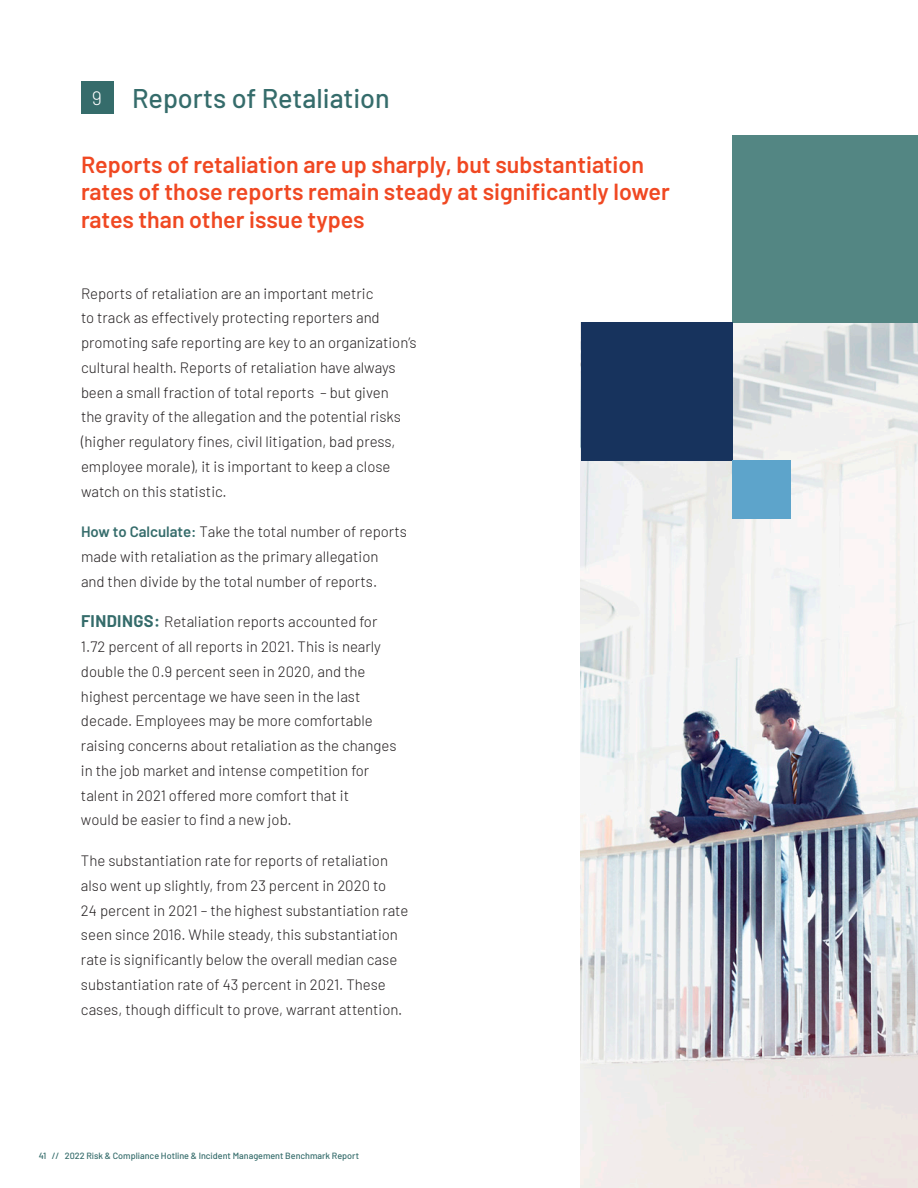
<style>
.page{position:relative;width:918px;height:1188px;background:#fff}
.page>*{position:absolute;margin:0;border:0;box-sizing:border-box;transform-origin:0 0}
.t1{font:500 27px "Barlow";color:#356c6b}
.t2{font:600 23.25px/27.9px "Barlow";color:#f04822}
.t3{font:300 15px/24.8px "Barlow";color:#231f20}
.t4{font:500 9px "Barlow";color:#356c6b}
.s1{font-weight:300;font-size:19.5px;color:#fff}
.s2{font-weight:600;color:#356c6b}
.s3{font-weight:700;font-size:16.5px;color:#356c6b}
</style>
<div class="page">
<div style="left:81px;top:81px;width:33px;height:33px;background:#356c6b"></div>
<img style="left:580px;top:322px;width:338px;height:866px">
<div style="left:733px;top:135px;width:185px;height:187px;background:#538683"></div>
<div style="left:581px;top:322px;width:152px;height:138px;background:#17335d"></div>
<div style="left:733px;top:460px;width:58px;height:59px;background:#5da4cb"></div>
<h1 class="t1" style="left:92px;top:79px;width:300px"><span class="s1">9</span> Reports of Retaliation</h1>
<h2 class="t2" style="left:81px;top:148px;width:590px">Reports of retaliation are up sharply, but substantiation rates of those reports remain steady at significantly lower rates than other issue types</h2>
<p class="t3" style="left:81px;top:280px;width:337px">Reports of retaliation are an important metric<br>to track as effectively protecting reporters and promoting safe reporting are key to an organization’s cultural health. Reports of retaliation have always been a small fraction of total reports – but given<br>the gravity of the allegation and the potential risks (higher regulatory fines, civil litigation, bad press, employee morale), it is important to keep a close watch on this statistic.</p>
<p class="t3" style="left:81px;top:518px;width:328px"><span class="s2">How to Calculate:</span> Take the total number of reports made with retaliation as the primary allegation<br>and then divide by the total number of reports.</p>
<p class="t3" style="left:81px;top:608px;width:317px"><span class="s3">FINDINGS:</span> Retaliation reports accounted for 1.72 percent of all reports in 2021. This is nearly double the 0.9 percent seen in 2020, and the highest percentage we have seen in the last decade. Employees may be more comfortable raising concerns about retaliation as the changes in the job market and intense competition for talent in 2021 offered more comfort that it<br>would be easier to find a new job.</p>
<p class="t3" style="left:81px;top:847px;width:329px">The substantiation rate for reports of retaliation also went up slightly, from 23 percent in 2020 to<br>24 percent in 2021 – the highest substantiation rate seen since 2016. While steady, this substantiation rate is significantly below the overall median case substantiation rate of 43 percent in 2021. These cases, though difficult to prove, warrant attention.</p>
<p class="t4" style="left:39px;top:1150px;width:322px">41 // 2022 Risk &amp; Compliance Hotline &amp; Incident Management Benchmark Report</p>
</div>
